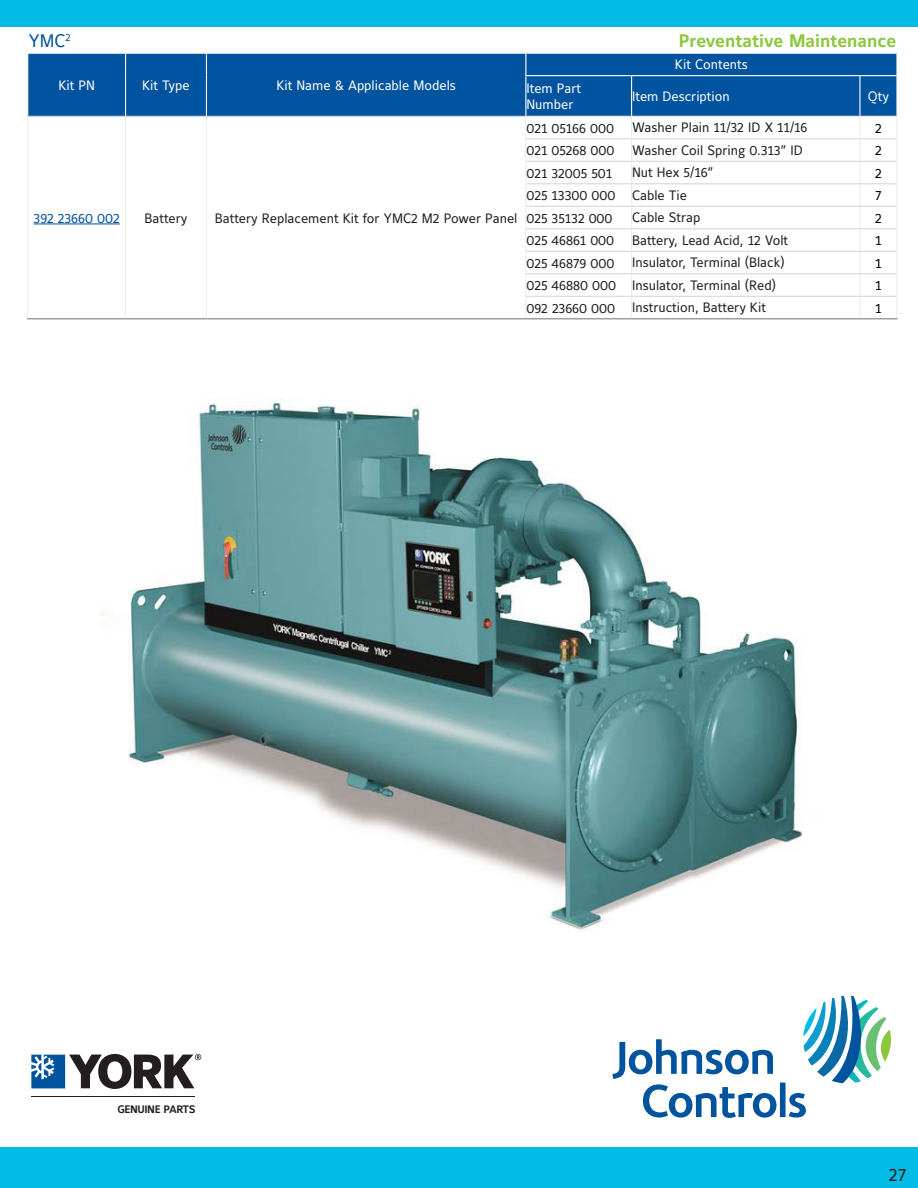
<style>
.page{position:relative;width:918px;height:1188px;background:#fff}
.page>*{position:absolute;margin:0;border:0;box-sizing:border-box;transform-origin:0 0}
.t1{font:700 18px "Maurea Jci Lf ML";color:#8dc63f}
.t2{font:18px "Maurea Jci Lf ML";color:#00539e}
.t3{font:18px "Maurea Jci Lf ML";color:#231f20}
.t4{font:13.5px "Maurea Jci Lf ML";color:#231f20}
.t5{font:13.5px/16.2px "Maurea Jci Lf ML";color:#fff}
.t6{font:13.5px "Maurea Jci Lf ML";color:#00539e}
.t7{font:13.5px "Maurea Jci Lf ML";color:#000}
.t8{font:10.8px "Maurea Bold Caps Lf";letter-spacing:-.04em;color:#231f20}
</style>
<div class="page">
<div style="left:28px;top:54px;width:868px;height:62px;background:#00539e"></div>
<svg style="left:27px;top:54px;width:1px;height:22px"></svg>
<svg style="left:125px;top:54px;width:1px;height:22px"></svg>
<svg style="left:206px;top:54px;width:1px;height:22px"></svg>
<svg style="left:525px;top:54px;width:1px;height:21px"></svg>
<hr style="left:125px;top:76px;width:1px;height:40px;background:#fff">
<hr style="left:206px;top:76px;width:1px;height:40px;background:#fff">
<hr style="left:525px;top:75px;width:107px;height:1px;background:#fff">
<hr style="left:632px;top:75px;width:228px;height:1px;background:#fff">
<hr style="left:860px;top:75px;width:38px;height:1px;background:#fff">
<hr style="left:525px;top:76px;width:1px;height:40px;background:#fff">
<hr style="left:631px;top:76px;width:1px;height:40px;background:#fff">
<hr style="left:859px;top:76px;width:2px;height:40px;background:#fff">
<hr style="left:27px;top:116px;width:99px;height:1px;background:#d7d7d7">
<hr style="left:126px;top:116px;width:80px;height:1px;background:#d7d7d7">
<hr style="left:206px;top:116px;width:319px;height:1px;background:#d7d7d7">
<hr style="left:525px;top:116px;width:107px;height:1px;background:#eeece1">
<hr style="left:632px;top:116px;width:228px;height:1px;background:#eeece1">
<hr style="left:860px;top:116px;width:38px;height:1px;background:#eeece1">
<svg style="left:27px;top:117px;width:1px;height:201px"></svg>
<svg style="left:125px;top:117px;width:1px;height:201px"></svg>
<svg style="left:206px;top:117px;width:1px;height:201px"></svg>
<hr style="left:859px;top:117px;width:2px;height:21px;background:#eeece1">
<hr style="left:896px;top:117px;width:2px;height:22px;background:#eeece1">
<hr style="left:526px;top:138px;width:106px;height:1px;background:#d7d7d7">
<hr style="left:632px;top:138px;width:228px;height:1px;background:#d7d7d7">
<hr style="left:860px;top:138px;width:36px;height:1px;background:#d7d7d7">
<hr style="left:859px;top:139px;width:2px;height:22px;background:#eeece1">
<hr style="left:896px;top:139px;width:2px;height:22px;background:#eeece1">
<hr style="left:526px;top:161px;width:106px;height:1px;background:#d7d7d7">
<hr style="left:632px;top:161px;width:228px;height:1px;background:#d7d7d7">
<hr style="left:860px;top:161px;width:36px;height:1px;background:#d7d7d7">
<hr style="left:859px;top:162px;width:2px;height:21px;background:#eeece1">
<hr style="left:896px;top:161px;width:2px;height:23px;background:#eeece1">
<hr style="left:526px;top:183px;width:106px;height:1px;background:#d7d7d7">
<hr style="left:632px;top:183px;width:228px;height:1px;background:#d7d7d7">
<hr style="left:860px;top:183px;width:36px;height:1px;background:#d7d7d7">
<hr style="left:859px;top:184px;width:2px;height:22px;background:#eeece1">
<hr style="left:896px;top:184px;width:2px;height:22px;background:#eeece1">
<hr style="left:526px;top:206px;width:106px;height:1px;background:#d7d7d7">
<hr style="left:632px;top:206px;width:228px;height:1px;background:#d7d7d7">
<hr style="left:860px;top:206px;width:36px;height:1px;background:#d7d7d7">
<hr style="left:859px;top:207px;width:2px;height:21px;background:#eeece1">
<hr style="left:896px;top:206px;width:2px;height:23px;background:#eeece1">
<hr style="left:526px;top:228px;width:106px;height:1px;background:#d7d7d7">
<hr style="left:632px;top:228px;width:228px;height:1px;background:#d7d7d7">
<hr style="left:860px;top:228px;width:36px;height:1px;background:#d7d7d7">
<hr style="left:859px;top:229px;width:2px;height:22px;background:#eeece1">
<hr style="left:896px;top:229px;width:2px;height:22px;background:#eeece1">
<hr style="left:526px;top:251px;width:106px;height:1px;background:#d7d7d7">
<hr style="left:632px;top:251px;width:228px;height:1px;background:#d7d7d7">
<hr style="left:860px;top:251px;width:36px;height:1px;background:#d7d7d7">
<hr style="left:859px;top:252px;width:2px;height:21px;background:#eeece1">
<hr style="left:896px;top:251px;width:2px;height:23px;background:#eeece1">
<hr style="left:526px;top:273px;width:106px;height:1px;background:#d7d7d7">
<hr style="left:632px;top:273px;width:228px;height:1px;background:#d7d7d7">
<hr style="left:860px;top:273px;width:36px;height:1px;background:#d7d7d7">
<hr style="left:859px;top:274px;width:2px;height:22px;background:#eeece1">
<hr style="left:896px;top:274px;width:2px;height:22px;background:#eeece1">
<svg style="left:525px;top:117px;width:1px;height:201px"></svg>
<svg style="left:631px;top:117px;width:1px;height:201px"></svg>
<hr style="left:526px;top:296px;width:106px;height:1px;background:#d7d7d7">
<hr style="left:632px;top:296px;width:228px;height:1px;background:#d7d7d7">
<hr style="left:860px;top:296px;width:36px;height:1px;background:#d7d7d7">
<hr style="left:27px;top:318px;width:99px;height:1px;background:#7f7f7f">
<hr style="left:126px;top:318px;width:80px;height:1px;background:#7f7f7f">
<hr style="left:206px;top:318px;width:320px;height:1px;background:#7f7f7f">
<hr style="left:526px;top:318px;width:106px;height:1px;background:#7f7f7f">
<hr style="left:632px;top:318px;width:228px;height:1px;background:#7f7f7f">
<hr style="left:860px;top:318px;width:38px;height:1px;background:#7f7f7f">
<hr style="left:859px;top:297px;width:2px;height:21px;background:#eeece1">
<hr style="left:896px;top:296px;width:2px;height:22px;background:#eeece1">
<hr style="left:34px;top:224px;width:86px;height:1px;background:#00539e">
<img style="left:128px;top:401px;width:675px;height:530px">
<svg style="left:612px;top:996px;width:279px;height:122px"></svg>
<svg style="left:31px;top:1054px;width:170px;height:35px"></svg>
<hr style="left:31px;top:1096px;width:163px;height:1px;background:#231f20">
<div style="left:0;top:1147px;width:918px;height:41px;background:#02bce5"></div>
<div style="left:0;top:0;width:918px;height:27px;background:#02bce5"></div>
<p class="t2" style="left:28px;top:30px;width:44px">YMC<sup>2</sup></p>
<p class="t1" style="left:679px;top:30px;width:219px">Preventative Maintenance</p>
<p class="t5" style="left:58px;top:77px;width:38px">Kit PN</p>
<p class="t5" style="left:142px;top:77px;width:49px">Kit Type</p>
<p class="t5" style="left:276px;top:77px;width:181px">Kit Name &amp; Applicable Models</p>
<p class="t5" style="left:675px;top:57px;width:74px">Kit Contents</p>
<p class="t5" style="left:526px;top:80px;width:56px">Item Part<br>Number</p>
<p class="t5" style="left:632px;top:88px;width:99px">Item Description</p>
<p class="t5" style="left:868px;top:88px;width:22px">Qty</p>
<p class="t6" style="left:34px;top:210px;width:88px">392 23660 002</p>
<p class="t4" style="left:145px;top:210px;width:44px">Battery</p>
<p class="t4" style="left:215px;top:210px;width:304px">Battery Replacement Kit for YMC2 M2 Power Panel</p>
<p class="t4" style="left:526px;top:120px;width:89px">021 05166 000</p>
<p class="t4" style="left:632px;top:120px;width:177px">Washer Plain 11/32 ID X 11/16</p>
<p class="t7" style="left:875px;top:120px;width:8px">2</p>
<p class="t4" style="left:526px;top:142px;width:90px">021 05268 000</p>
<p class="t4" style="left:632px;top:142px;width:172px">Washer Coil Spring 0.313” ID</p>
<p class="t7" style="left:875px;top:142px;width:8px">2</p>
<p class="t4" style="left:526px;top:165px;width:87px">021 32005 501</p>
<p class="t4" style="left:632px;top:165px;width:83px">Nut Hex 5/16”</p>
<p class="t7" style="left:875px;top:165px;width:8px">2</p>
<p class="t4" style="left:526px;top:187px;width:90px">025 13300 000</p>
<p class="t4" style="left:632px;top:187px;width:56px">Cable Tie</p>
<p class="t7" style="left:875px;top:187px;width:8px">7</p>
<p class="t4" style="left:526px;top:210px;width:88px">025 35132 000</p>
<p class="t4" style="left:632px;top:210px;width:70px">Cable Strap</p>
<p class="t7" style="left:875px;top:210px;width:8px">2</p>
<p class="t4" style="left:526px;top:232px;width:89px">025 46861 000</p>
<p class="t4" style="left:632px;top:232px;width:158px">Battery, Lead Acid, 12 Volt</p>
<p class="t7" style="left:875px;top:232px;width:8px">1</p>
<p class="t4" style="left:526px;top:255px;width:89px">025 46879 000</p>
<p class="t4" style="left:632px;top:255px;width:154px">Insulator, Terminal (Black)</p>
<p class="t7" style="left:875px;top:255px;width:8px">1</p>
<p class="t4" style="left:526px;top:277px;width:91px">025 46880 000</p>
<p class="t4" style="left:632px;top:277px;width:145px">Insulator, Terminal (Red)</p>
<p class="t7" style="left:875px;top:277px;width:8px">1</p>
<p class="t4" style="left:526px;top:300px;width:90px">092 23660 000</p>
<p class="t4" style="left:632px;top:300px;width:135px">Instruction, Battery Kit</p>
<p class="t7" style="left:875px;top:300px;width:8px">1</p>
<p class="t8" style="left:117px;top:1103px;width:80px">GENUINE PARTS</p>
<h1 class="t3" style="left:889px;top:1164px;width:19px">27</h1>
</div>
